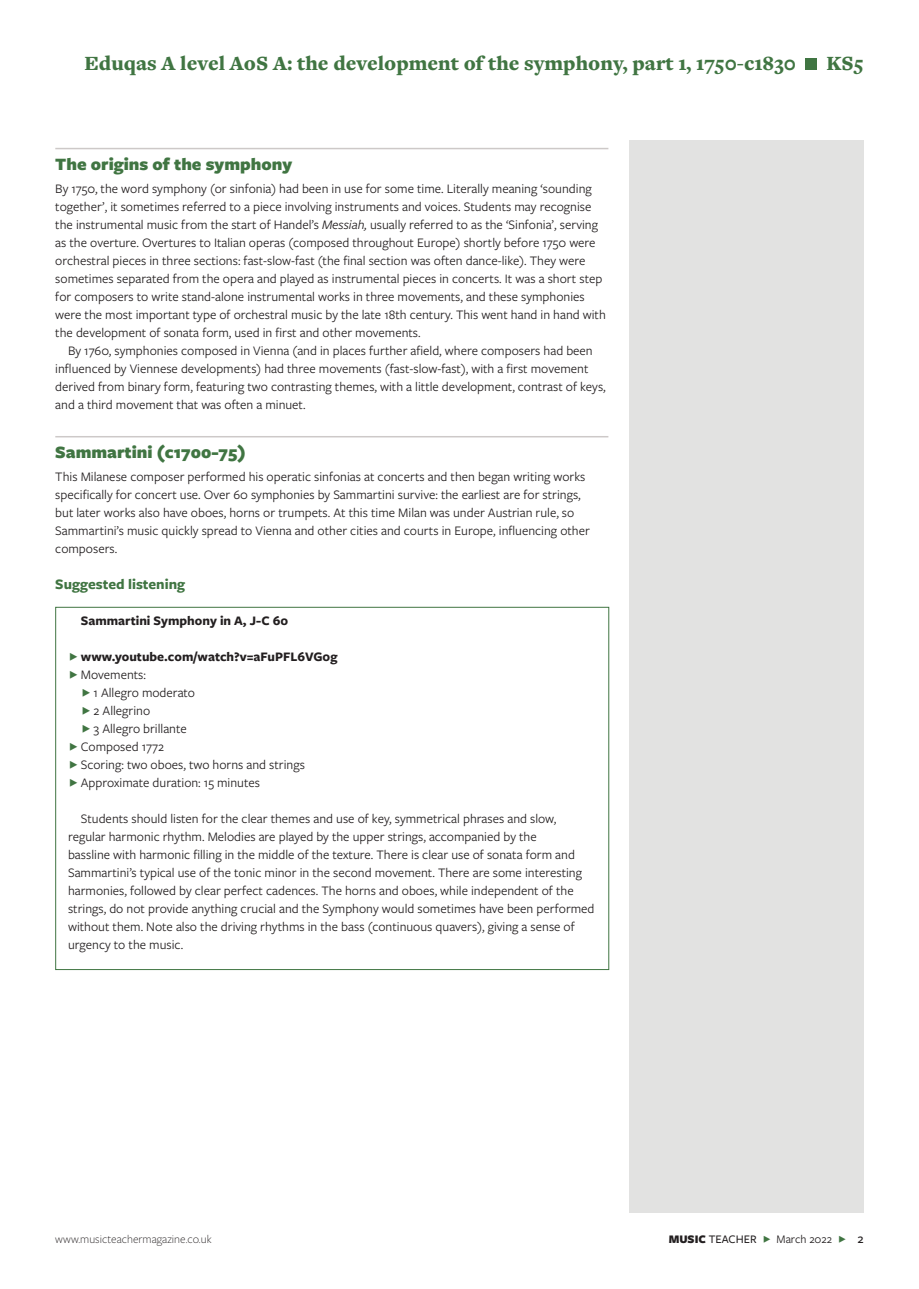
<style>
.page{position:relative;width:919px;height:1289px;background:#fff}
.page>*{position:absolute;margin:0;border:0;box-sizing:border-box;transform-origin:0 0}
.t1{font:900 21px "Freight Text Pro";color:#407542}
.t2{font:900 18px "Freight Sans Pro";color:#407542}
.t3{font:700 15px "Freight Sans Pro";color:#407542}
.t4{font:13.5px/18px "Freight Sans Pro";color:#231f20}
.t5{font:700 13.5px "Freight Sans Pro";color:#231f20}
.t6{font:300 12px "Freight Sans Pro";color:#231f20}
.t7{font:12px "Freight Sans Pro";color:#231f20}
.s1{font-style:italic}
.s2{font-weight:900}
.s3{font-weight:500}
.s4{color:#407542}
.s5{font-weight:500;font-size:13.5px}
</style>
<div class="page">
<div style="left:629px;top:140px;width:234px;height:1072px;background:#e2e2e1"></div>
<div style="left:805px;top:59px;width:11px;height:11px;background:#407542"></div>
<hr style="left:55px;top:148px;width:553px;height:1px;background:#cdc9c8">
<hr style="left:55px;top:436px;width:553px;height:1px;background:#cdc9c8">
<h1 class="t1" style="left:84px;top:49px;width:713px">Eduqas A level AoS A: the development of the symphony, part 1, 1750-c1830</h1>
<h1 class="t1" style="left:826px;top:49px;width:39px">KS5</h1>
<h2 class="t2" style="left:55px;top:152px;width:238px">The origins of the symphony</h2>
<p class="t4" style="left:55px;top:179px;width:552px">By 1750, the word symphony (or sinfonia) had been in use for some time. Literally meaning ‘sounding together’, it sometimes referred to a piece involving instruments and voices. Students may recognise the instrumental music from the start of Handel’s <span class="s1">Messiah,</span> usually referred to as the ‘Sinfonia’, serving as the overture. Overtures to Italian operas (composed throughout Europe) shortly before 1750 were orchestral pieces in three sections: fast-slow-fast (the final section was often dance-like). They were sometimes separated from the opera and played as instrumental pieces in concerts. It was a short step for composers to write stand-alone instrumental works in three movements, and these symphonies were the most important type of orchestral music by the late 18th century. This went hand in hand with the development of sonata form, used in first and other movements.</p>
<p class="t4" style="left:55px;top:341px;width:552px;text-indent:13px">By 1760, symphonies composed in Vienna (and in places further afield, where composers had been influenced by Viennese developments) had three movements (fast-slow-fast), with a first movement derived from binary form, featuring two contrasting themes, with a little development, contrast of keys, and a third movement that was often a minuet.</p>
<h2 class="t2" style="left:55px;top:440px;width:192px">Sammartini (c1700-75)</h2>
<p class="t4" style="left:55px;top:467px;width:536px">This Milanese composer performed his operatic sinfonias at concerts and then began writing works specifically for concert use. Over 60 symphonies by Sammartini survive: the earliest are for strings, but later works also have oboes, horns or trumpets. At this time Milan was under Austrian rule, so Sammartini’s music quickly spread to Vienna and other cities and courts in Europe, influencing other composers.</p>
<p class="t3" style="left:55px;top:574px;width:131px">Suggested listening</p>
<p class="t5" style="left:81px;top:611px;width:209px">Sammartini Symphony in A, J-C 60</p>
<p class="t5" style="left:81px;top:647px;width:258px">www.youtube.com/watch?v=aFuPFL6VG0g</p>
<p class="t4" style="left:81px;top:665px;width:67px">Movements:</p>
<p class="t4" style="left:94px;top:683px;width:103px">1 Allegro moderato</p>
<p class="t4" style="left:94px;top:701px;width:58px">2 Allegrino</p>
<p class="t4" style="left:94px;top:719px;width:95px">3 Allegro brillante</p>
<p class="t4" style="left:81px;top:737px;width:85px">Composed 1772</p>
<p class="t4" style="left:81px;top:755px;width:226px">Scoring: two oboes, two horns and strings</p>
<p class="t4" style="left:81px;top:773px;width:181px">Approximate duration: 15 minutes</p>
<p class="t4" style="left:68px;top:809px;width:528px;text-indent:13px">Students should listen for the clear themes and use of key, symmetrical phrases and slow, regular harmonic rhythm. Melodies are played by the upper strings, accompanied by the<br>bassline with harmonic filling in the middle of the texture. There is clear use of sonata form and Sammartini’s typical use of the tonic minor in the second movement. There are some interesting harmonies, followed by clear perfect cadences. The horns and oboes, while independent of the strings, do not provide anything crucial and the Symphony would sometimes have been performed without them. Note also the driving rhythms in the bass (continuous quavers), giving a sense of urgency to the music.</p>
<p class="t6" style="left:55px;top:1230px;width:158px">www.musicteachermagazine.co.uk</p>
<p class="t7" style="left:668px;top:1230px;width:196px"><span class="s2">MUSIC</span> <span class="s3">TEACHER</span> <span class="s4">F</span> March 2022 <span class="s4">F</span> <span class="s5">2</span></p>
</div>
